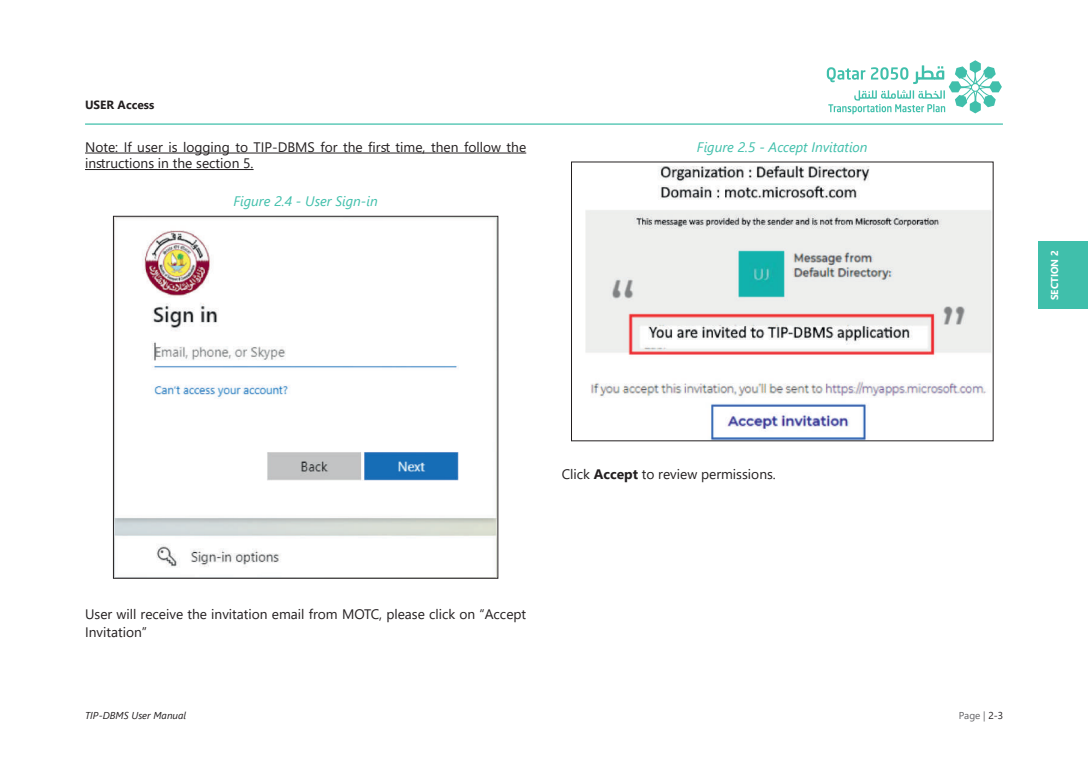
<style>
.page{position:relative;width:1088px;height:780px;background:#fff}
.page>*{position:absolute;margin:0;border:0;box-sizing:border-box;transform-origin:0 0}
.t1{font:13.75px/16.5px "Segoe UI";color:#231f20}
.t2{font:italic 13.75px "Segoe UI";color:#40bfab}
.t3{font:700 11.88px "Segoe UI";color:#231f20}
.t4{font:italic 10px "Segoe UI";color:#231f20}
.t5{font:700 10px "Segoe UI";color:#fff}
.t6{font:10px "Segoe UI";color:#636366}
.s1{font-weight:700}
.s2{color:#231f20}
</style>
<div class="page">
<svg style="left:827px;top:60px;width:175px;height:54px"></svg>
<hr style="left:85px;top:123px;width:918px;height:2px;background:#40bfab">
<div style="left:1039px;top:241px;width:49px;height:68px;background:#40bfab"></div>
<hr style="left:85px;top:153px;width:441px;height:1px;background:#231f20">
<hr style="left:85px;top:169px;width:169px;height:1px;background:#231f20">
<img style="left:115px;top:218px;width:381px;height:349px">
<div style="left:113px;top:216px;width:385px;height:362px;border:1px solid #231f20"></div>
<img style="left:585px;top:165px;width:406px;height:274px">
<p class="t3" style="left:85px;top:93px;width:71px">USER Access</p>
<p class="t1" style="left:85px;top:137px;width:443px">Note: If user is logging to TIP-DBMS for the first time, then follow the instructions in the section 5.</p>
<p class="t2" style="left:234px;top:193px;width:146px">Figure 2.4 - User Sign-in</p>
<p class="t2" style="left:697px;top:139px;width:172px">Figure 2.5 - Accept Invitation</p>
<p class="t5" style="left:1045px;top:300px;width:51px;rotate:-90deg">SECTION 2</p>
<p class="t1" style="left:562px;top:464px;width:216px">Click <span class="s1">Accept</span> to review permissions.</p>
<p class="t1" style="left:85px;top:603px;width:443px;line-height:18.8px">User will receive the invitation email from MOTC, please click on “Accept<br>Invitation”</p>
<p class="t4" style="left:85px;top:710px;width:103px">TIP-DBMS User Manual</p>
<p class="t6" style="left:959px;top:706px;width:46px">Page | <span class="s2">2-3</span></p>
</div>
